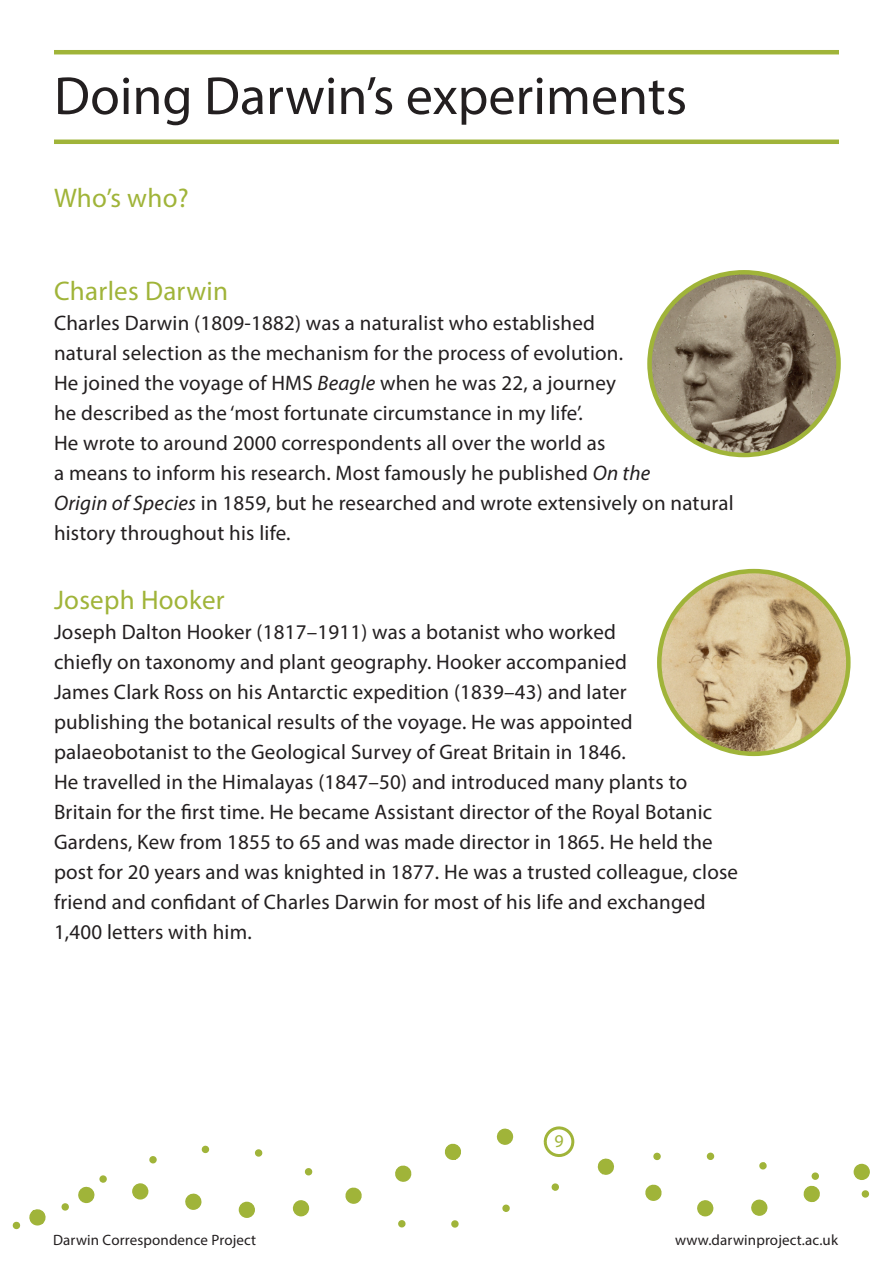
<style>
.page{position:relative;width:893px;height:1263px;background:#fff}
.page>*{position:absolute;margin:0;border:0;box-sizing:border-box;transform-origin:0 0}
.t1{font:54px "Myriad Pro";color:#231f20}
.t2{font:27px "Myriad Pro";letter-spacing:.01em;color:#a0b439}
.t3{font:21px/30px "Myriad Pro";letter-spacing:.01em;color:#231f20}
.t4{font:18px "Myriad Pro";color:#a0b439}
.t5{font:15px "Myriad Pro";letter-spacing:.01em;color:#231f20}
.s1{font-style:italic}
</style>
<div class="page">
<svg style="left:543px;top:1126px;width:32px;height:19px"></svg>
<svg style="left:449px;top:1143px;width:8px;height:2px"></svg>
<svg style="left:496px;top:1128px;width:18px;height:17px"></svg>
<svg style="left:853px;top:1163px;width:17px;height:17px"></svg>
<svg style="left:29px;top:1209px;width:17px;height:17px"></svg>
<svg style="left:12px;top:1221px;width:9px;height:9px"></svg>
<svg style="left:61px;top:1145px;width:759px;height:83px"></svg>
<svg style="left:861px;top:1190px;width:9px;height:8px"></svg>
<hr style="left:54px;top:50px;width:785px;height:4px;background:#a0b439">
<hr style="left:54px;top:140px;width:785px;height:4px;background:#a0b439">
<img style="left:649px;top:272px;width:189px;height:183px">
<div style="left:647px;top:270px;width:194px;height:187px;border:4px solid #a0b439;border-radius:50%"></div>
<img style="left:659px;top:571px;width:189px;height:183px">
<div style="left:657px;top:569px;width:193px;height:187px;border:4px solid #a0b439;border-radius:50%"></div>
<h1 class="t1" style="left:54px;top:63px;width:635px">Doing Darwin’s experiments</h1>
<p class="t2" style="left:54px;top:181px;width:136px">Who’s who?</p>
<p class="t2" style="left:54px;top:274px;width:176px">Charles Darwin</p>
<p class="t3" style="left:54px;top:308px;width:681px">Charles Darwin (1809-1882) was a naturalist who established<br>natural selection as the mechanism for the process of evolution.<br>He joined the voyage of HMS <span class="s1">Beagle</span> when he was 22, a journey<br>he described as the ‘most fortunate circumstance in my life’.<br>He wrote to around 2000 correspondents all over the world as<br>a means to inform his research. Most famously he published <span class="s1">On the<br>Origin of Species</span> in 1859, but he researched and wrote extensively on natural history throughout his life.</p>
<p class="t2" style="left:54px;top:583px;width:172px">Joseph Hooker</p>
<p class="t3" style="left:54px;top:617px;width:686px">Joseph Dalton Hooker (1817–1911) was a botanist who worked<br>chiefly on taxonomy and plant geography. Hooker accompanied<br>James Clark Ross on his Antarctic expedition (1839–43) and later<br>publishing the botanical results of the voyage. He was appointed palaeobotanist to the Geological Survey of Great Britain in 1846.<br>He travelled in the Himalayas (1847–50) and introduced many plants to Britain for the first time. He became Assistant director of the Royal Botanic Gardens, Kew from 1855 to 65 and was made director in 1865. He held the post for 20 years and was knighted in 1877. He was a trusted colleague, close friend and confidant of Charles Darwin for most of his life and exchanged 1,400 letters with him.</p>
<p class="t4" style="left:554px;top:1130px;width:11px">9</p>
<p class="t5" style="left:53px;top:1231px;width:205px">Darwin Correspondence Project</p>
<p class="t5" style="left:675px;top:1231px;width:164px">www.darwinproject.ac.uk</p>
</div>
